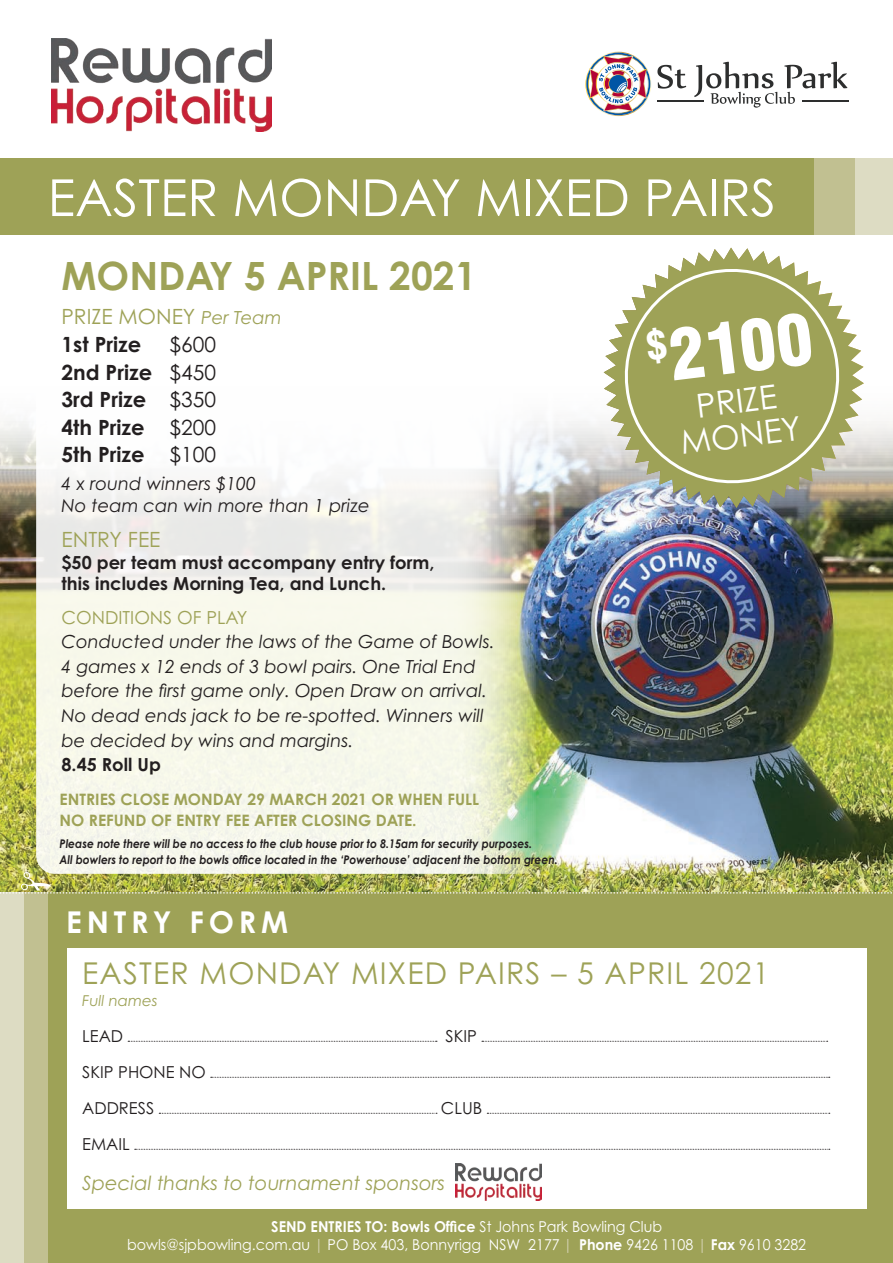
<style>
.page{position:relative;width:893px;height:1263px;background:#fff}
.page>*{position:absolute;margin:0;border:0;box-sizing:border-box;transform-origin:0 0}
.t1{font:900 condensed 68.85px "Swiss 721 BT";color:#fff}
.t2{font:51px "Century Gothic";color:#fff}
.t3{font:700 39px "Century Gothic";color:#9ea257}
.t4{font:33.15px/34.7px "Century Gothic";color:#fff;text-align:center}
.t5{font:30.15px "Century Gothic";letter-spacing:.04em;color:#9ea257}
.t6{font:700 30.15px "Century Gothic";letter-spacing:.16em;color:#fff}
.t7{font:700 21px/27.6px "Century Gothic";color:#231f20;text-align:justify}
.t8{font:21px/27.6px "Century Gothic";color:#9ea257}
.t9{font:italic 19.5px "Century Gothic";color:#9ea257}
.t10{font:italic 18px/24.6px "Century Gothic";color:#231f20}
.t11{font:700 18px/21.6px "Century Gothic";color:#231f20}
.t12{font:18px "Century Gothic";color:#9ea257}
.t13{font:16.5px/36px "Century Gothic";color:#231f20}
.t14{font:700 15.75px/21px "Century Gothic";color:#9ea257}
.t15{font:15px/18px "Century Gothic";color:#fff;text-align:center;scale:.95 1}
.t16{font:italic 15px "Century Gothic";color:#9ea257}
.t17{font:italic 700 12px/15.6px "Century Gothic";color:#231f20;scale:.9 1}
.s1{font-style:italic;font-size:18px}
.s2{font-weight:700;color:#231f20}
.s3{font-weight:400}
.s4{font-weight:700}
.s5{color:#d4d2b1}
</style>
<div class="page">
<img style="left:0;top:372px;width:893px;height:500px">
<div style="left:0;top:893px;width:48px;height:370px;background:#c1c091"></div>
<div style="left:830px;top:158px;width:63px;height:76px;background:#dddcc3"></div>
<div style="left:780px;top:158px;width:75px;height:76px;background:#c1c091"></div>
<div style="left:0;top:158px;width:814px;height:76px;background:#9ea257"></div>
<div style="left:48px;top:893px;width:845px;height:370px;background:#9ea257"></div>
<div style="left:67px;top:948px;width:799px;height:261px;background:#fff"></div>
<div style="left:0;top:893px;width:24px;height:370px;background:#dddcc3"></div>
<img style="left:604px;top:248px;width:260px;height:260px">
<img style="left:0;top:872px;width:893px;height:22px">
<svg style="left:613px;top:257px;width:234px;height:238px;background:#aeb175"></svg>
<svg style="left:36px;top:372px;width:500px;height:502px;fill:#f7f8eb"></svg>
<svg style="left:128px;top:1041px;width:309px;height:1px"></svg>
<svg style="left:482px;top:1041px;width:346px;height:1px"></svg>
<svg style="left:211px;top:1077px;width:619px;height:1px"></svg>
<svg style="left:159px;top:1113px;width:278px;height:1px"></svg>
<svg style="left:487px;top:1113px;width:343px;height:1px"></svg>
<svg style="left:135px;top:1149px;width:695px;height:1px"></svg>
<img style="left:585px;top:52px;width:66px;height:64px">
<svg style="left:657px;top:65px;width:29px;height:24px"></svg>
<svg style="left:694px;top:62px;width:153px;height:46px"></svg>
<hr style="left:658px;top:101px;width:46px;height:1px;background:#2d2e2e">
<hr style="left:802px;top:101px;width:46px;height:1px;background:#2d2e2e">
<img style="left:51px;top:38px;width:221px;height:93px">
<img style="left:456px;top:1164px;width:85px;height:36px">
<h2 class="t2" style="left:48px;top:167px;width:730px">EASTER MONDAY MIXED PAIRS</h2>
<h3 class="t3" style="left:62px;top:251px;width:417px">MONDAY 5 APRIL 2021</h3>
<p class="t8" style="left:62px;top:303px;width:222px">PRIZE MONEY <span class="s1">Per Team<br></span><span class="s2">1st Prize</span></p>
<p class="t7" style="left:62px;top:330px;width:156px;text-indent:108px"><span class="s3">$600<br></span>2nd Prize <span class="s3">$450<br></span>3rd Prize <span class="s3">$350<br></span>4th Prize <span class="s3">$200<br></span>5th Prize <span class="s3">$100</span></p>
<p class="t10" style="left:62px;top:473px;width:310px;line-height:21.6px">4 x round winners $100<br>No team can win more than 1 prize</p>
<p class="t8" style="left:62px;top:525px;width:101px">ENTRY FEE</p>
<p class="t11" style="left:62px;top:551px;width:375px">$50 per team must accompany entry form, this includes Morning Tea, and Lunch.</p>
<p class="t12" style="left:62px;top:606px;width:187px">CONDITIONS OF PLAY</p>
<p class="t10" style="left:62px;top:629px;width:435px">Conducted under the laws of the Game of Bowls.<br>4 games x 12 ends of 3 bowl pairs. One Trial End before the first game only. Open Draw on arrival.<br>No dead ends jack to be re-spotted. Winners will be decided by wins and margins.</p>
<p class="t11" style="left:62px;top:753px;width:101px">8.45 Roll Up</p>
<p class="t14" style="left:60px;top:788px;width:421px">ENTRIES CLOSE MONDAY 29 MARCH 2021 OR WHEN FULL<br>NO REFUND OF ENTRY FEE AFTER CLOSING DATE.</p>
<p class="t17" style="left:60px;top:835px;width:555px">Please note there will be no access to the club house prior to 8.15am for security purposes.<br>All bowlers to report to the bowls office located in the ‘Powerhouse’ adjacent the bottom green.</p>
<h3 class="t6" style="left:66px;top:903px;width:223px">ENTRY FORM</h3>
<h1 class="t1" style="left:643px;top:317px;width:168px;rotate:-7deg"><sup>$</sup>2100</h1>
<h3 class="t4" style="left:674px;top:390px;width:123px;rotate:-7deg">PRIZE<br>MONEY</h3>
<h3 class="t5" style="left:82px;top:955px;width:689px">EASTER MONDAY MIXED PAIRS – 5 APRIL 2021</h3>
<p class="t16" style="left:82px;top:991px;width:77px">Full names</p>
<p class="t13" style="left:82px;top:1017px;width:42px">LEAD</p>
<p class="t13" style="left:445px;top:1017px;width:33px">SKIP</p>
<p class="t13" style="left:82px;top:1053px;width:125px">SKIP PHONE NO<br>ADDRESS</p>
<p class="t13" style="left:441px;top:1089px;width:43px">CLUB</p>
<p class="t13" style="left:82px;top:1125px;width:49px">EMAIL</p>
<p class="t9" style="left:82px;top:1171px;width:364px">Special thanks to tournament sponsors</p>
<p class="t15" style="left:127px;top:1217px;width:716px"><span class="s4">SEND ENTRIES TO: Bowls Office</span> St Johns Park Bowling Club<br>bowls@sjpbowling.com.au <span class="s5">|</span> PO Box 403, Bonnyrigg NSW 2177 <span class="s5">|</span> <span class="s4">Phone</span> 9426 1108 <span class="s5">|</span> <span class="s4">Fax</span> 9610 3282</p>
</div>
